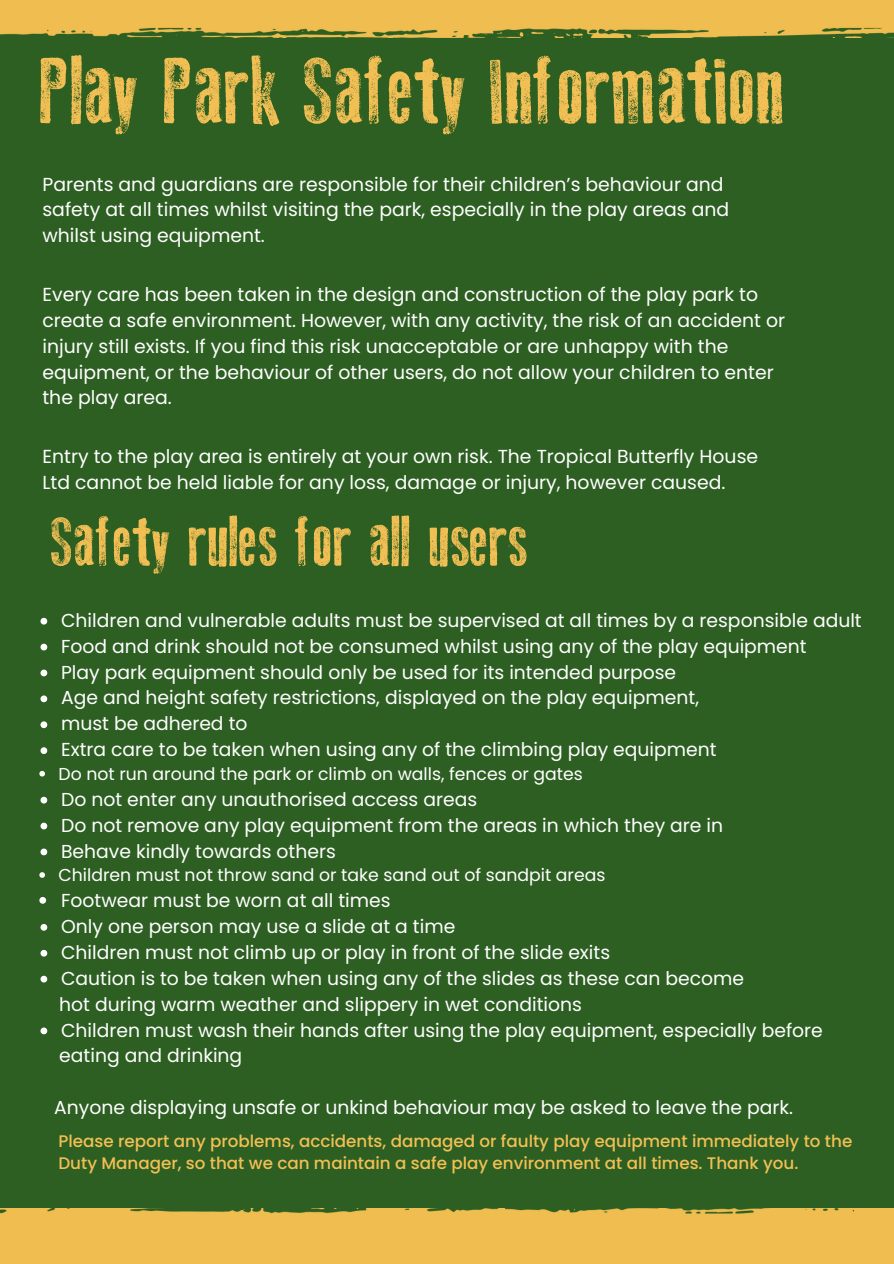
<style>
.page{position:relative;width:894px;height:1264px;background:#fff}
.page>*{position:absolute;margin:0;border:0;box-sizing:border-box;transform-origin:0 0}
.t1{font:94.35px "Old Press";color:#f2bf54}
.t2{font:69.45px "Old Press";color:#f2bf54}
.t3{font:18.75px/25.8px "Poppins";color:#fff}
.t4{font:17.25px "Poppins";color:#fff}
.t5{font:500 16.8px/22.5px "Poppins";color:#f2bf54}
</style>
<div class="page">
<div style="left:0;top:0;width:893px;height:1263px;background:#2d5f22"></div>
<svg style="left:40px;top:618px;width:7px;height:6px"></svg>
<svg style="left:40px;top:643px;width:7px;height:7px"></svg>
<svg style="left:40px;top:669px;width:7px;height:7px"></svg>
<svg style="left:40px;top:695px;width:7px;height:7px"></svg>
<svg style="left:40px;top:721px;width:7px;height:7px"></svg>
<svg style="left:40px;top:747px;width:7px;height:7px"></svg>
<svg style="left:39px;top:771px;width:6px;height:5px"></svg>
<svg style="left:40px;top:796px;width:7px;height:7px"></svg>
<svg style="left:40px;top:822px;width:7px;height:7px"></svg>
<svg style="left:40px;top:848px;width:7px;height:7px"></svg>
<svg style="left:39px;top:872px;width:6px;height:5px"></svg>
<svg style="left:39px;top:897px;width:7px;height:6px"></svg>
<svg style="left:40px;top:924px;width:7px;height:6px"></svg>
<svg style="left:40px;top:949px;width:7px;height:7px"></svg>
<svg style="left:40px;top:975px;width:7px;height:7px"></svg>
<svg style="left:40px;top:1027px;width:7px;height:7px"></svg>
<img style="left:0;top:0;width:893px;height:38px">
<div style="left:0;top:1208px;width:893px;height:55px;background:#f0be50"></div>
<p class="t1" style="left:39px;top:45px;width:746px">Play Park Safety Information</p>
<p class="t3" style="left:42px;top:171px;width:688px">Parents and guardians are responsible for their children’s behaviour and safety at all times whilst visiting the park, especially in the play areas and whilst using equipment.</p>
<h3 class="t3" style="left:42px;top:281px;width:744px">Every care has been taken in the design and construction of the play park to create a safe environment. However, with any activity, the risk of an accident or injury still exists. If you find this risk unacceptable or are unhappy with the equipment, or the behaviour of other users, do not allow your children to enter the play area.</h3>
<p class="t3" style="left:42px;top:443px;width:717px">Entry to the play area is entirely at your own risk. The Tropical Butterfly House<br>Ltd cannot be held liable for any loss, damage or injury, however caused.</p>
<h3 class="t2" style="left:51px;top:508px;width:478px">Safety rules for all users</h3>
<p class="t3" style="left:61px;top:607px;width:802px">Children and vulnerable adults must be supervised at all times by a responsible adult<br>Food and drink should not be consumed whilst using any of the play equipment<br>Play park equipment should only be used for its intended purpose</p>
<h1 class="t3" style="left:61px;top:685px;width:639px">Age and height safety restrictions, displayed on the play equipment,</h1>
<h3 class="t3" style="left:61px;top:711px;width:188px">must be adhered to</h3>
<h3 class="t3" style="left:61px;top:736px;width:657px">Extra care to be taken when using any of the climbing play equipment</h3>
<h3 class="t4" style="left:59px;top:761px;width:525px">Do not run around the park or climb on walls, fences or gates</h3>
<h2 class="t3" style="left:61px;top:786px;width:417px">Do not enter any unauthorised access areas</h2>
<p class="t3" style="left:61px;top:812px;width:663px">Do not remove any play equipment from the areas in which they are in</p>
<p class="t3" style="left:61px;top:838px;width:276px">Behave kindly towards others</p>
<p class="t4" style="left:59px;top:863px;width:548px">Children must not throw sand or take sand out of sandpit areas</p>
<p class="t3" style="left:61px;top:887px;width:331px">Footwear must be worn at all times</p>
<p class="t3" style="left:61px;top:913px;width:395px">Only one person may use a slide at a time</p>
<p class="t3" style="left:61px;top:939px;width:550px">Children must not climb up or play in front of the slide exits</p>
<p class="t3" style="left:61px;top:965px;width:684px">Caution is to be taken when using any of the slides as these can become</p>
<p class="t3" style="left:59px;top:991px;width:524px">hot during warm weather and slippery in wet conditions</p>
<p class="t3" style="left:61px;top:1017px;width:763px">Children must wash their hands after using the play equipment, especially before</p>
<p class="t3" style="left:59px;top:1042px;width:184px">eating and drinking</p>
<p class="t3" style="left:54px;top:1094px;width:740px">Anyone displaying unsafe or unkind behaviour may be asked to leave the park.</p>
<h3 class="t5" style="left:58px;top:1129px;width:795px">Please report any problems, accidents, damaged or faulty play equipment immediately to the<br>Duty Manager, so that we can maintain a safe play environment at all times. Thank you.</h3>
</div>
